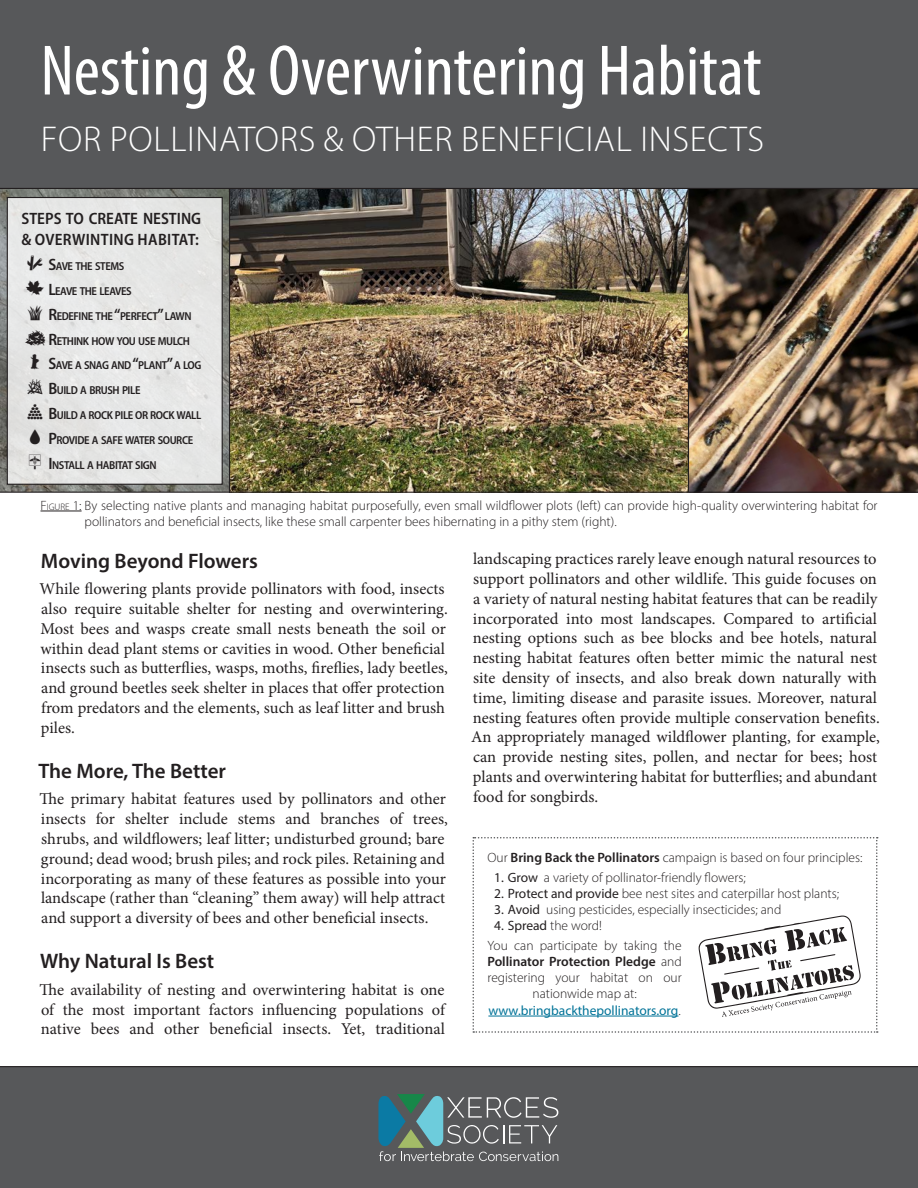
<style>
.page{position:relative;width:918px;height:1188px;background:#fff}
.page>*{position:absolute;margin:0;border:0;box-sizing:border-box;transform-origin:0 0}
.t1{font:condensed 72px "Myriad Pro";color:#fff}
.t2{font:300 36px "Myriad Pro";letter-spacing:.02em;color:#fff}
.H1_even_page{font:600 21px "Myriad Pro";color:#231f20}
._1st_P_w_o_indent{font:16.5px/19.8px "Minion Pro";letter-spacing:-.005em;color:#231f20}
._1st_P_w_o_indent-2{font:600 semi-condensed 16.5px/21px "Myriad Pro";color:#231f20}
.Photo_caption{font:300 13.5px/16.2px "Myriad Pro";color:#231f20}
.Introduction_1st_PP{font:300 13.5px/16.2px "Myriad Pro";color:#231f20;text-align:center}
.BBTP_Pledge_Text{font:300 13.5px "Myriad Pro";color:#231f20}
.Introduction_1st_PP-2{font:13.5px "Myriad Pro";color:#007398}
.t3{font:13.5px "Myriad Pro";color:#231f20}
.t4{font:600 semi-condensed 11.55px "Myriad Pro";letter-spacing:-.035em;color:#231f20}
.s1{font-size:16.5px}
.s2{font-style:inherit}
.s3{font-size:9.45px}
.s4{font-weight:600}
.s5{font-weight:400}
.s6{font-weight:300}
.s7{font-weight:300;color:#231f20}
</style>
<div class="page">
<img style="left:231px;top:190px;width:456px;height:301px">
<img style="left:688px;top:189px;width:230px;height:304px">
<svg style="left:0;top:189px;width:230px;height:304px;background:#737570"></svg>
<div style="left:7px;top:198px;width:215px;height:286px;background:#e6e6e6"></div>
<div style="left:7px;top:197px;width:216px;height:288px;border:1px solid #231f20"></div>
<hr style="left:40px;top:511px;width:42px;height:1px;background:#231f20">
<svg style="left:472px;top:837px;width:406px;height:196px"></svg>
<div style="left:0;top:1066px;width:918px;height:122px;background:#57585a"></div>
<svg style="left:378px;top:1094px;width:180px;height:67px;background:#627578"></svg>
<div style="left:0;top:0;width:918px;height:189px;background:#57585a"></div>
<h1 class="t1" style="left:40px;top:27px;width:722px">Nesting &amp; Overwintering Habitat</h1>
<h2 class="t2" style="left:41px;top:118px;width:725px">FOR POLLINATORS &amp; OTHER BENEFICIAL INSECTS</h2>
<p class="_1st_P_w_o_indent-2" style="left:21px;top:208px;width:181px">STEPS TO CREATE NESTING &amp; OVERWINTING HABITAT:</p>
<p class="t4" style="left:48px;top:259px;width:77px"><span class="s1">S</span>AVE THE STEMS</p>
<p class="t4" style="left:48px;top:284px;width:85px"><span class="s1">L</span>EAVE THE LEAVES</p>
<p class="t4" style="left:48px;top:309px;width:145px"><span class="s1">R</span>EDEFINE THE <span class="s1">“</span>PERFECT<span class="s1">”</span> LAWN</p>
<p class="t4" style="left:48px;top:333px;width:143px"><span class="s1">R</span>ETHINK HOW YOU USE MULCH</p>
<p class="t4" style="left:48px;top:358px;width:155px"><span class="s1">S</span>AVE A SNAG AND <span class="s1">“</span>PLANT<span class="s1">”</span> A LOG</p>
<p class="t4" style="left:48px;top:383px;width:94px"><span class="s1">B</span>UILD A BRUSH PILE</p>
<p class="t4" style="left:48px;top:408px;width:154px"><span class="s1">B</span>UILD A ROCK PILE OR ROCK WALL</p>
<p class="t4" style="left:48px;top:433px;width:146px"><span class="s1">P</span>ROVIDE A SAFE WATER SOURCE</p>
<p class="t4" style="left:48px;top:458px;width:110px"><span class="s1">I</span>NSTALL A HABITAT SIGN</p>
<p class="Photo_caption" style="left:85px;top:497px;width:794px;text-indent:-44px"><span class="s2">F</span><span class="s3">IGURE</span> <span class="s2">1:</span> By selecting native plants and managing habitat purposefully, even small wildflower plots (left) can provide high-quality overwintering habitat for pollinators and beneficial insects, like these small carpenter bees hibernating in a pithy stem (right).</p>
<p class="H1_even_page" style="left:41px;top:547px;width:219px">Moving Beyond Flowers</p>
<p class="_1st_P_w_o_indent" style="left:40px;top:579px;width:410px">While flowering plants provide pollinators with food, insects also require suitable shelter for nesting and overwintering.<br>Most bees and wasps create small nests beneath the soil or within dead plant stems or cavities in wood. Other beneficial insects such as butterflies, wasps, moths, fireflies, lady beetles, and ground beetles seek shelter in places that offer protection from predators and the elements, such as leaf litter and brush piles.</p>
<p class="H1_even_page" style="left:38px;top:757px;width:189px">The More, The Better</p>
<p class="_1st_P_w_o_indent" style="left:39px;top:789px;width:410px">The primary habitat features used by pollinators and other insects for shelter include stems and branches of trees, shrubs, and wildflowers; leaf litter; undisturbed ground; bare ground; dead wood; brush piles; and rock piles. Retaining and incorporating as many of these features as possible into your landscape (rather than “cleaning” them away) will help attract and support a diversity of bees and other beneficial insects.</p>
<p class="H1_even_page" style="left:40px;top:948px;width:176px">Why Natural Is Best</p>
<p class="_1st_P_w_o_indent" style="left:39px;top:980px;width:409px">The availability of nesting and overwintering habitat is one of the most important factors influencing populations of native bees and other beneficial insects. Yet, traditional</p>
<p class="_1st_P_w_o_indent" style="left:471px;top:549px;width:410px">landscaping practices rarely leave enough natural resources to support pollinators and other wildlife. This guide focuses on a variety of natural nesting habitat features that can be readily incorporated into most landscapes. Compared to artificial nesting options such as bee blocks and bee hotels, natural nesting habitat features often better mimic the natural nest site density of insects, and also break down naturally with time, limiting disease and parasite issues. Moreover, natural nesting features often provide multiple conservation benefits.<br>An appropriately managed wildflower planting, for example, can provide nesting sites, pollen, and nectar for bees; host plants and overwintering habitat for butterflies; and abundant food for songbirds.</p>
<p class="BBTP_Pledge_Text" style="left:488px;top:850px;width:377px">Our <span class="s4">Bring Back the Pollinators</span> campaign is based on four principles:</p>
<p class="Photo_caption" style="left:494px;top:869px;width:253px"><span class="s5">1. Grow</span> a variety of pollinator-friendly flowers;</p>
<p class="Photo_caption" style="left:494px;top:885px;width:346px"><span class="s5">2. Protect and provide</span> bee nest sites and caterpillar host plants;</p>
<p class="Photo_caption" style="left:494px;top:901px;width:289px"><span class="s5">3. Avoid</span> using pesticides, especially insecticides; and</p>
<p class="t3" style="left:494px;top:917px;width:109px">4. Spread <span class="s6">the word!</span></p>
<p class="Introduction_1st_PP" style="left:488px;top:937px;width:196px">You can participate by taking the<br><span class="s4">Pollinator Protection Pledge</span> and registering your habitat on our nationwide map at:</p>
<p class="Introduction_1st_PP-2" style="left:488px;top:1002px;width:194px">www.bringbackthepollinators.org<span class="s7">.</span></p>
</div>
